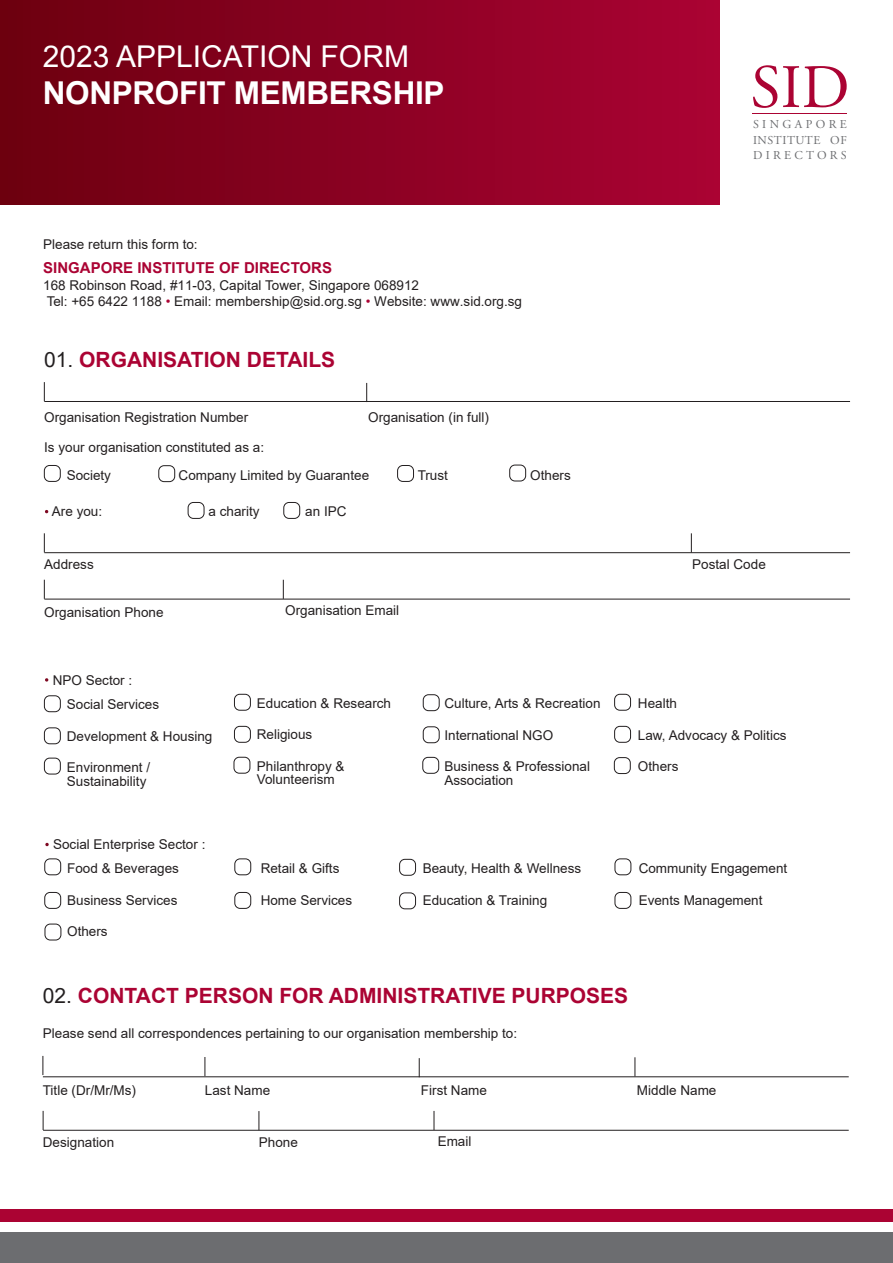
<style>
.page{position:relative;width:893px;height:1263px;background:#fff}
.page>*{position:absolute;margin:0;border:0;box-sizing:border-box;transform-origin:0 0}
.t1{font:700 31.5px "Arial";letter-spacing:-.01em;color:#fff}
.t2{font:30px "Arial";color:#fff}
.t3{font:700 21px "Arial";color:#ab0333}
.t4{font:700 15px "Arial";color:#ab0333}
.t5{font:13.5px/13.5px "Arial";color:#231f20}
.t6{font:12px/15.8px "Adobe Garamond Pro";letter-spacing:.275em;color:#6c6d70;text-align:justify}
.s1{font-style:inherit}
.s2{color:#ab0333}
.s3{font-weight:400;color:#231f20}
.s4{color:#fff}
</style>
<div class="page">
<div style="left:0;top:0;width:720px;height:204px;background:linear-gradient(to right,#6c000f,#aa0234)"></div>
<hr style="left:44px;top:599px;width:806px;height:1px;background:#231f20">
<svg style="left:44px;top:580px;width:1px;height:19px"></svg>
<svg style="left:283px;top:580px;width:1px;height:19px"></svg>
<hr style="left:44px;top:552px;width:806px;height:1px;background:#231f20">
<svg style="left:44px;top:533px;width:1px;height:19px"></svg>
<svg style="left:691px;top:533px;width:1px;height:19px"></svg>
<hr style="left:44px;top:401px;width:806px;height:1px;background:#231f20">
<svg style="left:44px;top:382px;width:1px;height:19px"></svg>
<svg style="left:366px;top:383px;width:1px;height:18px"></svg>
<div style="left:44px;top:465px;width:16px;height:16px;border:1px solid #231f20;border-radius:5px"></div>
<div style="left:159px;top:466px;width:16px;height:16px;border:1px solid #231f20;border-radius:5px"></div>
<div style="left:397px;top:465px;width:17px;height:16px;border:1px solid #231f20;border-radius:5px"></div>
<div style="left:510px;top:465px;width:16px;height:16px;border:1px solid #231f20;border-radius:5px"></div>
<div style="left:188px;top:502px;width:16px;height:16px;border:1px solid #231f20;border-radius:5px"></div>
<div style="left:284px;top:502px;width:16px;height:16px;border:1px solid #231f20;border-radius:5px"></div>
<svg style="left:434px;top:1111px;width:1px;height:19px"></svg>
<hr style="left:43px;top:1130px;width:806px;height:1px;background:#231f20">
<svg style="left:43px;top:1111px;width:1px;height:19px"></svg>
<svg style="left:259px;top:1111px;width:1px;height:19px"></svg>
<hr style="left:43px;top:1076px;width:806px;height:1px;background:#231f20">
<svg style="left:205px;top:1057px;width:1px;height:19px"></svg>
<svg style="left:635px;top:1057px;width:1px;height:19px"></svg>
<svg style="left:43px;top:1056px;width:1px;height:19px"></svg>
<svg style="left:419px;top:1058px;width:1px;height:19px"></svg>
<div style="left:45px;top:859px;width:16px;height:16px;border:1px solid #231f20;border-radius:5px"></div>
<div style="left:235px;top:859px;width:16px;height:16px;border:1px solid #231f20;border-radius:5px"></div>
<div style="left:399px;top:859px;width:17px;height:16px;border:1px solid #231f20;border-radius:5px"></div>
<div style="left:615px;top:859px;width:16px;height:16px;border:1px solid #231f20;border-radius:5px"></div>
<div style="left:45px;top:892px;width:16px;height:16px;border:1px solid #231f20;border-radius:5px"></div>
<div style="left:235px;top:892px;width:16px;height:16px;border:1px solid #231f20;border-radius:5px"></div>
<div style="left:399px;top:893px;width:17px;height:16px;border:1px solid #231f20;border-radius:5px"></div>
<div style="left:615px;top:892px;width:16px;height:16px;border:1px solid #231f20;border-radius:5px"></div>
<div style="left:45px;top:924px;width:16px;height:16px;border:1px solid #231f20;border-radius:5px"></div>
<div style="left:44px;top:696px;width:16px;height:16px;border:1px solid #231f20;border-radius:5px"></div>
<div style="left:234px;top:694px;width:16px;height:16px;border:1px solid #231f20;border-radius:5px"></div>
<div style="left:423px;top:695px;width:16px;height:16px;border:1px solid #231f20;border-radius:5px"></div>
<div style="left:614px;top:694px;width:17px;height:16px;border:1px solid #231f20;border-radius:5px"></div>
<div style="left:44px;top:728px;width:16px;height:16px;border:1px solid #231f20;border-radius:5px"></div>
<div style="left:234px;top:726px;width:16px;height:16px;border:1px solid #231f20;border-radius:5px"></div>
<div style="left:423px;top:727px;width:16px;height:16px;border:1px solid #231f20;border-radius:5px"></div>
<div style="left:614px;top:726px;width:17px;height:16px;border:1px solid #231f20;border-radius:5px"></div>
<div style="left:44px;top:758px;width:16px;height:16px;border:1px solid #231f20;border-radius:5px"></div>
<div style="left:234px;top:757px;width:16px;height:16px;border:1px solid #231f20;border-radius:5px"></div>
<div style="left:423px;top:757px;width:16px;height:16px;border:1px solid #231f20;border-radius:5px"></div>
<div style="left:614px;top:757px;width:16px;height:17px;border:1px solid #231f20;border-radius:5px"></div>
<svg style="left:753px;top:65px;width:24px;height:43px"></svg>
<svg style="left:783px;top:66px;width:64px;height:41px"></svg>
<hr style="left:753px;top:114px;width:94px;height:1px;background:#ab0333">
<div style="left:0;top:1233px;width:893px;height:30px;background:#6c6d70"></div>
<div style="left:0;top:1210px;width:893px;height:12px;background:#ab0333"></div>
<h2 class="t2" style="left:43px;top:36px;width:368px">202<span class="s1">3</span> APPLICATION FORM</h2>
<h1 class="t1" style="left:43px;top:71px;width:403px"><span class="s1">NONPROFIT</span> MEMBERSHIP</h1>
<p class="t5" style="left:43px;top:237px;width:156px">Please return this form to:</p>
<p class="t4" style="left:43px;top:257px;width:290px">SINGAPORE INSTITUTE OF DIRECTORS</p>
<p class="t5" style="left:43px;top:277px;width:480px;line-height:16.5px">168 Robinson Road, #11-03, Capital Tower, Singapore 068912<br>Tel: +65 6422 1188 <span class="s2">•</span> Email: membership@sid.org.sg <span class="s2">•</span> Website: www.sid.org.sg</p>
<h3 class="t3" style="left:44px;top:345px;width:292px"><span class="s3">01.</span> ORGANISATION DETAILS</h3>
<p class="t5" style="left:44px;top:410px;width:206px">Organisation Registration Number</p>
<p class="t5" style="left:368px;top:410px;width:122px">Organisation (in full)</p>
<p class="t5" style="left:67px;top:433px;width:199px;line-height:28.5px;text-indent:-23px">Is your organisation constituted as a:<br>Society</p>
<p class="t5" style="left:179px;top:469px;width:192px">Company Limited by Guarantee</p>
<p class="t5" style="left:418px;top:469px;width:32px">Trust</p>
<p class="t5" style="left:530px;top:469px;width:42px">Others</p>
<p class="t6" style="left:753px;top:117px;width:95px">SINGAPORE INSTITUTE OF DIRECTORS</p>
<p class="t5" style="left:44px;top:505px;width:60px"><span class="s4">•</span> Are you:</p>
<p class="t5" style="left:209px;top:505px;width:53px">a charity</p>
<p class="t5" style="left:305px;top:505px;width:43px">an IPC</p>
<p class="t5" style="left:44px;top:557px;width:51px">Address</p>
<p class="t5" style="left:692px;top:557px;width:75px">Postal Code</p>
<p class="t5" style="left:44px;top:605px;width:121px">Organisation Phone</p>
<p class="t5" style="left:285px;top:603px;width:116px">Organisation Email</p>
<p class="t5" style="left:67px;top:668px;width:94px;line-height:24.5px;text-indent:-23px"><span class="s4">•</span> NPO Sector :<br>Social Services</p>
<p class="t5" style="left:67px;top:729px;width:147px">Development &amp; Housing</p>
<p class="t5" style="left:67px;top:760px;width:85px">Environment /<br>Sustainability</p>
<p class="t5" style="left:45px;top:832px;width:162px;line-height:24px;text-align:center"><span class="s4">•</span> Social Enterprise Sector :<br>Food &amp; Beverages</p>
<p class="t5" style="left:257px;top:696px;width:136px">Education &amp; Research</p>
<p class="t5" style="left:257px;top:728px;width:57px">Religious</p>
<p class="t5" style="left:257px;top:759px;width:89px">Philanthropy &amp;<br>Volunteerism</p>
<p class="t5" style="left:444px;top:696px;width:158px">Culture, Arts &amp; Recreation</p>
<p class="t5" style="left:444px;top:728px;width:110px">International NGO</p>
<p class="t5" style="left:444px;top:759px;width:147px">Business &amp; Professional<br>Association</p>
<p class="t5" style="left:638px;top:696px;width:41px">Health</p>
<p class="t5" style="left:638px;top:728px;width:150px">Law, Advocacy &amp; Politics</p>
<p class="t5" style="left:638px;top:759px;width:42px">Others</p>
<p class="t5" style="left:261px;top:862px;width:80px">Retail &amp; Gifts</p>
<p class="t5" style="left:423px;top:862px;width:160px">Beauty, Health &amp; Wellness</p>
<p class="t5" style="left:639px;top:862px;width:150px">Community Engagement</p>
<p class="t5" style="left:67px;top:893px;width:112px">Business Services</p>
<p class="t5" style="left:261px;top:893px;width:93px">Home Services</p>
<p class="t5" style="left:423px;top:893px;width:126px">Education &amp; Training</p>
<p class="t5" style="left:639px;top:893px;width:125px">Events Management</p>
<p class="t5" style="left:67px;top:925px;width:42px">Others</p>
<h3 class="t3" style="left:43px;top:981px;width:587px"><span class="s3">02.</span> CONTACT PERSON FOR ADMINISTRATIVE PURPOSES</h3>
<p class="t5" style="left:43px;top:1026px;width:476px">Please send all correspondences <span class="s1">pertaining</span> to our organisation membership to:</p>
<p class="t5" style="left:43px;top:1083px;width:95px">Title (Dr/Mr/Ms)</p>
<p class="t5" style="left:205px;top:1083px;width:67px">Last Name</p>
<p class="t5" style="left:421px;top:1083px;width:68px">First Name</p>
<p class="t5" style="left:637px;top:1083px;width:81px">Middle Name</p>
<p class="t5" style="left:43px;top:1135px;width:73px">Designation</p>
<p class="t5" style="left:259px;top:1135px;width:41px">Phone</p>
<p class="t5" style="left:438px;top:1134px;width:35px">Email</p>
</div>
